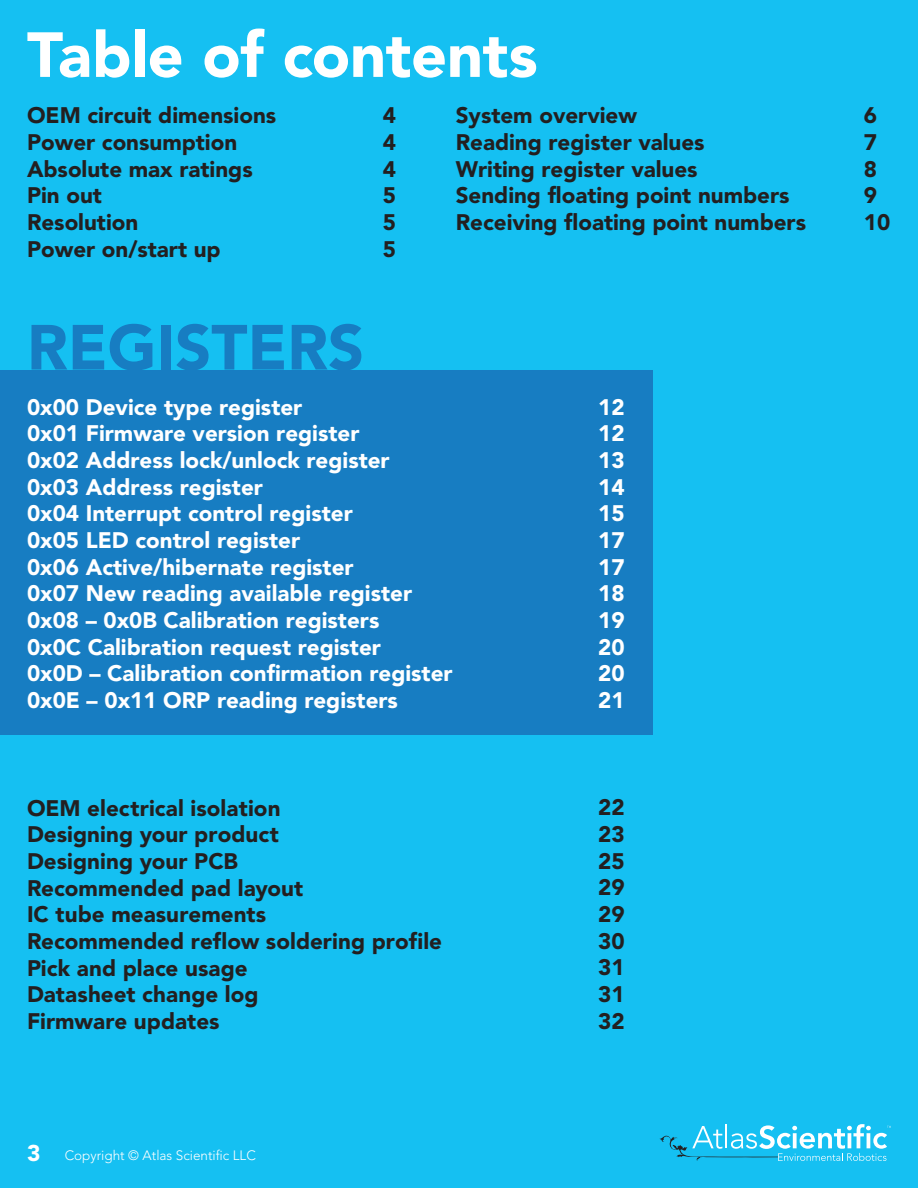
<style>
.page{position:relative;width:918px;height:1188px;background:#15c0f2}
.page>*{position:absolute;margin:0;border:0;box-sizing:border-box;transform-origin:0 0}
.t1{font:900 63px "Avenir";letter-spacing:-.005em;color:#fff}
.t2{font:900 63px "Avenir";color:#177dc2}
.t3{font:900 22.35px/26.7px "Avenir";color:#231f20}
.t4{font:900 22.35px "Avenir";color:#fff}
.t5{font:300 13.5px "Avenir";color:#fff}
.s1{font-weight:900;font-size:22.65px}
</style>
<div class="page">
<div style="left:0;top:370px;width:652px;height:365px;background:#177dc2"></div>
<svg style="left:660px;top:1124px;width:231px;height:37px"></svg>
<p class="t1" style="left:27px;top:17px;width:512px">Table of contents</p>
<p class="t3" style="left:27px;top:102px;width:251px">OEM circuit dimensions</p>
<p class="t3" style="left:27px;top:129px;width:212px">Power consumption</p>
<p class="t3" style="left:27px;top:156px;width:227px">Absolute max ratings</p>
<p class="t3" style="left:27px;top:182px;width:76px">Pin out</p>
<p class="t3" style="left:27px;top:209px;width:113px">Resolution</p>
<p class="t3" style="left:27px;top:235px;width:195px">Power on/start up</p>
<p class="t3" style="left:456px;top:102px;width:183px">System overview</p>
<p class="t3" style="left:456px;top:129px;width:250px">Reading register values</p>
<p class="t3" style="left:456px;top:156px;width:243px">Writing register values</p>
<p class="t3" style="left:456px;top:182px;width:335px">Sending floating point numbers</p>
<p class="t3" style="left:456px;top:209px;width:352px">Receiving floating point numbers</p>
<p class="t3" style="left:383px;top:102px;width:15px">4</p>
<p class="t3" style="left:383px;top:129px;width:15px">4</p>
<p class="t3" style="left:383px;top:156px;width:15px">4</p>
<p class="t3" style="left:383px;top:182px;width:15px">5</p>
<p class="t3" style="left:383px;top:209px;width:15px">5</p>
<p class="t3" style="left:383px;top:235px;width:15px">5</p>
<p class="t2" style="left:27px;top:309px;width:339px">REGISTERS</p>
<p class="t4" style="left:27px;top:393px;width:277px">0x00 Device type register</p>
<p class="t4" style="left:27px;top:420px;width:334px">0x01 Firmware version register</p>
<p class="t4" style="left:27px;top:447px;width:364px">0x02 Address lock/unlock register</p>
<p class="t4" style="left:27px;top:473px;width:238px">0x03 Address register</p>
<p class="t4" style="left:27px;top:500px;width:327px">0x04 Interrupt control register</p>
<p class="t4" style="left:27px;top:527px;width:275px">0x05 LED control register</p>
<p class="t4" style="left:27px;top:553px;width:328px">0x06 Active/hibernate register</p>
<p class="t4" style="left:27px;top:580px;width:387px">0x07 New reading available register</p>
<p class="t4" style="left:27px;top:607px;width:354px">0x08 – 0x0B Calibration registers</p>
<p class="t4" style="left:27px;top:633px;width:356px">0x0C Calibration request register</p>
<p class="t4" style="left:27px;top:660px;width:427px">0x0D – Calibration confirmation register</p>
<p class="t4" style="left:27px;top:687px;width:372px">0x0E – 0x11 ORP reading registers</p>
<p class="t3" style="left:27px;top:794px;width:255px">OEM electrical isolation<br>Designing your product</p>
<p class="t3" style="left:27px;top:848px;width:212px">Designing your PCB</p>
<p class="t3" style="left:27px;top:874px;width:278px">Recommended pad layout</p>
<p class="t3" style="left:27px;top:901px;width:241px">IC tube measurements</p>
<p class="t3" style="left:27px;top:928px;width:417px">Recommended reflow soldering profile</p>
<p class="t3" style="left:27px;top:954px;width:222px">Pick and place usage</p>
<p class="t3" style="left:27px;top:981px;width:233px">Datasheet change log</p>
<p class="t3" style="left:27px;top:1008px;width:194px">Firmware updates</p>
<p class="t5" style="left:27px;top:1147px;width:230px"><span class="s1">3</span> Copyright © Atlas Scientific LLC</p>
<p class="t4" style="left:598px;top:393px;width:28px">12</p>
<p class="t4" style="left:598px;top:420px;width:28px">12</p>
<p class="t4" style="left:598px;top:447px;width:28px">13</p>
<p class="t4" style="left:598px;top:473px;width:28px">14</p>
<p class="t4" style="left:598px;top:500px;width:28px">15</p>
<p class="t4" style="left:598px;top:527px;width:28px">17</p>
<p class="t4" style="left:598px;top:553px;width:28px">17</p>
<p class="t4" style="left:598px;top:580px;width:28px">18</p>
<p class="t4" style="left:598px;top:607px;width:28px">19</p>
<p class="t4" style="left:598px;top:633px;width:28px">20</p>
<p class="t4" style="left:598px;top:660px;width:28px">20</p>
<p class="t4" style="left:598px;top:687px;width:28px">21</p>
<p class="t3" style="left:598px;top:794px;width:28px">22</p>
<p class="t3" style="left:598px;top:821px;width:28px">23</p>
<p class="t3" style="left:598px;top:848px;width:28px">25</p>
<p class="t3" style="left:598px;top:874px;width:28px">29</p>
<p class="t3" style="left:598px;top:901px;width:28px">29</p>
<p class="t3" style="left:598px;top:927px;width:28px">30</p>
<p class="t3" style="left:598px;top:954px;width:28px">31</p>
<p class="t3" style="left:598px;top:981px;width:28px">31</p>
<p class="t3" style="left:598px;top:1007px;width:28px">32</p>
<p class="t3" style="left:864px;top:102px;width:15px">6</p>
<p class="t3" style="left:864px;top:129px;width:15px">7</p>
<p class="t3" style="left:864px;top:156px;width:15px">8</p>
<p class="t3" style="left:864px;top:182px;width:15px">9</p>
<p class="t3" style="left:864px;top:209px;width:28px">10</p>
</div>
